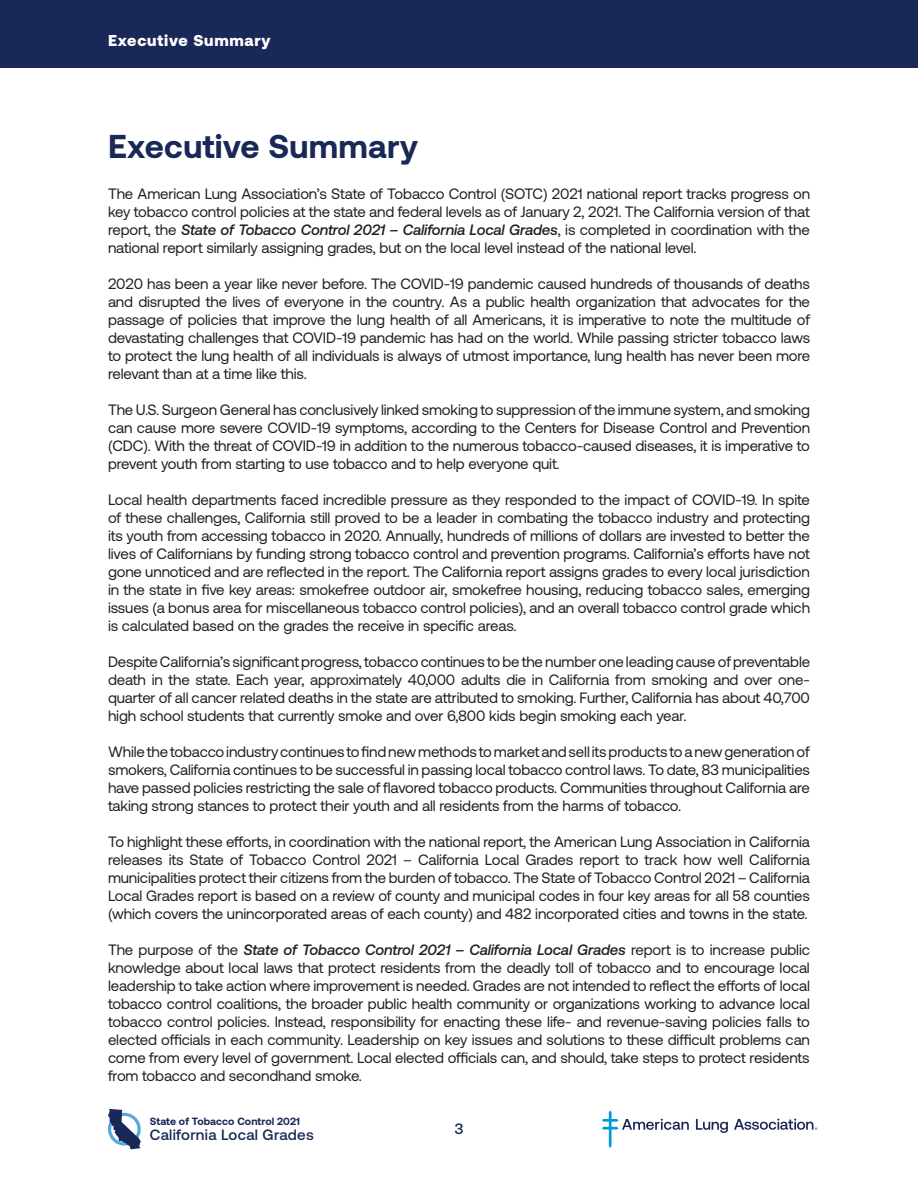
<style>
.page{position:relative;width:918px;height:1188px;background:#fff}
.page>*{position:absolute;margin:0;border:0;box-sizing:border-box;transform-origin:0 0}
.t1{font:700 33px "Aeonik";letter-spacing:.01em;color:#192857}
.t2{font:900 15.75px "Aeonik";letter-spacing:.05em;color:#fff}
.t3{font:15px/18px "Aeonik";letter-spacing:-.01em;color:#231f20;text-align:justify}
.t4{font:500 15px "Aeonik";letter-spacing:.02em;color:#192857}
.t5{font:700 10.5px "Aeonik";letter-spacing:.01em;color:#192857}
.s1{font-weight:500;font-style:italic}
</style>
<div class="page">
<svg style="left:108px;top:1109px;width:33px;height:40px"></svg>
<div style="left:0;top:0;width:918px;height:68px;background:#192857"></div>
<svg style="left:696px;top:1119px;width:32px;height:14px"></svg>
<svg style="left:602px;top:1110px;width:87px;height:38px"></svg>
<svg style="left:734px;top:1119px;width:83px;height:11px"></svg>
<p class="t2" style="left:108px;top:31px;width:164px">Executive Summary</p>
<h1 class="t1" style="left:108px;top:127px;width:311px">Executive Summary</h1>
<p class="t3" style="left:108px;top:186px;width:704px">The American Lung Association’s State of Tobacco Control (SOTC) 2021 national report tracks progress on key tobacco control policies at the state and federal levels as of January 2, 2021. The California version of that report, the <span class="s1">State of Tobacco Control 2021 – California Local Grades</span>, is completed in coordination with the national report similarly assigning grades, but on the local level instead of the national level.</p>
<p class="t3" style="left:108px;top:276px;width:704px">2020 has been a year like never before. The COVID-19 pandemic caused hundreds of thousands of deaths and disrupted the lives of everyone in the country. As a public health organization that advocates for the passage of policies that improve the lung health of all Americans, it is imperative to note the multitude of devastating challenges that COVID-19 pandemic has had on the world. While passing stricter tobacco laws to protect the lung health of all individuals is always of utmost importance, lung health has never been more relevant than at a time like this.</p>
<p class="t3" style="left:108px;top:402px;width:704px">The U.S. Surgeon General has conclusively linked smoking to suppression of the immune system, and smoking can cause more severe COVID-19 symptoms, according to the Centers for Disease Control and Prevention (CDC). With the threat of COVID-19 in addition to the numerous tobacco-caused diseases, it is imperative to prevent youth from starting to use tobacco and to help everyone quit.</p>
<p class="t3" style="left:108px;top:492px;width:704px">Local health departments faced incredible pressure as they responded to the impact of COVID-19. In spite of these challenges, California still proved to be a leader in combating the tobacco industry and protecting its youth from accessing tobacco in 2020. Annually, hundreds of millions of dollars are invested to better the lives of Californians by funding strong tobacco control and prevention programs. California’s efforts have not gone unnoticed and are reflected in the report. The California report assigns grades to every local jurisdiction in the state in five key areas: smokefree outdoor air, smokefree housing, reducing tobacco sales, emerging issues (a bonus area for miscellaneous tobacco control policies), and an overall tobacco control grade which is calculated based on the grades the receive in specific areas.</p>
<p class="t3" style="left:108px;top:654px;width:704px">Despite California’s significant progress, tobacco continues to be the number one leading cause of preventable death in the state. Each year, approximately 40,000 adults die in California from smoking and over one&shy;quarter of all cancer related deaths in the state are attributed to smoking. Further, California has about 40,700 high school students that currently smoke and over 6,800 kids begin smoking each year.</p>
<p class="t3" style="left:108px;top:744px;width:704px">While the tobacco industry continues to find new methods to market and sell its products to a new generation of smokers, California continues to be successful in passing local tobacco control laws. To date, 83 municipalities have passed policies restricting the sale of flavored tobacco products. Communities throughout California are taking strong stances to protect their youth and all residents from the harms of tobacco.</p>
<p class="t3" style="left:108px;top:834px;width:704px">To highlight these efforts, in coordination with the national report, the American Lung Association in California releases its State of Tobacco Control 2021 – California Local Grades report to track how well California municipalities protect their citizens from the burden of tobacco. The State of Tobacco Control 2021 – California Local Grades report is based on a review of county and municipal codes in four key areas for all 58 counties (which covers the unincorporated areas of each county) and 482 incorporated cities and towns in the state.</p>
<p class="t3" style="left:108px;top:942px;width:704px">The purpose of the <span class="s1">State of Tobacco Control 2021 – California Local Grades</span> report is to increase public knowledge about local laws that protect residents from the deadly toll of tobacco and to encourage local leadership to take action where improvement is needed. Grades are not intended to reflect the efforts of local tobacco control coalitions, the broader public health community or organizations working to advance local tobacco control policies. Instead, responsibility for enacting these life- and revenue-saving policies falls to elected officials in each community. Leadership on key issues and solutions to these difficult problems can come from every level of government. Local elected officials can, and should, take steps to protect residents from tobacco and secondhand smoke.</p>
<p class="t5" style="left:150px;top:1116px;width:152px">State of Tobacco Control 2021</p>
<p class="t4" style="left:150px;top:1126px;width:166px">California Local Grades</p>
<p class="t4" style="left:454px;top:1120px;width:11px">3</p>
</div>
